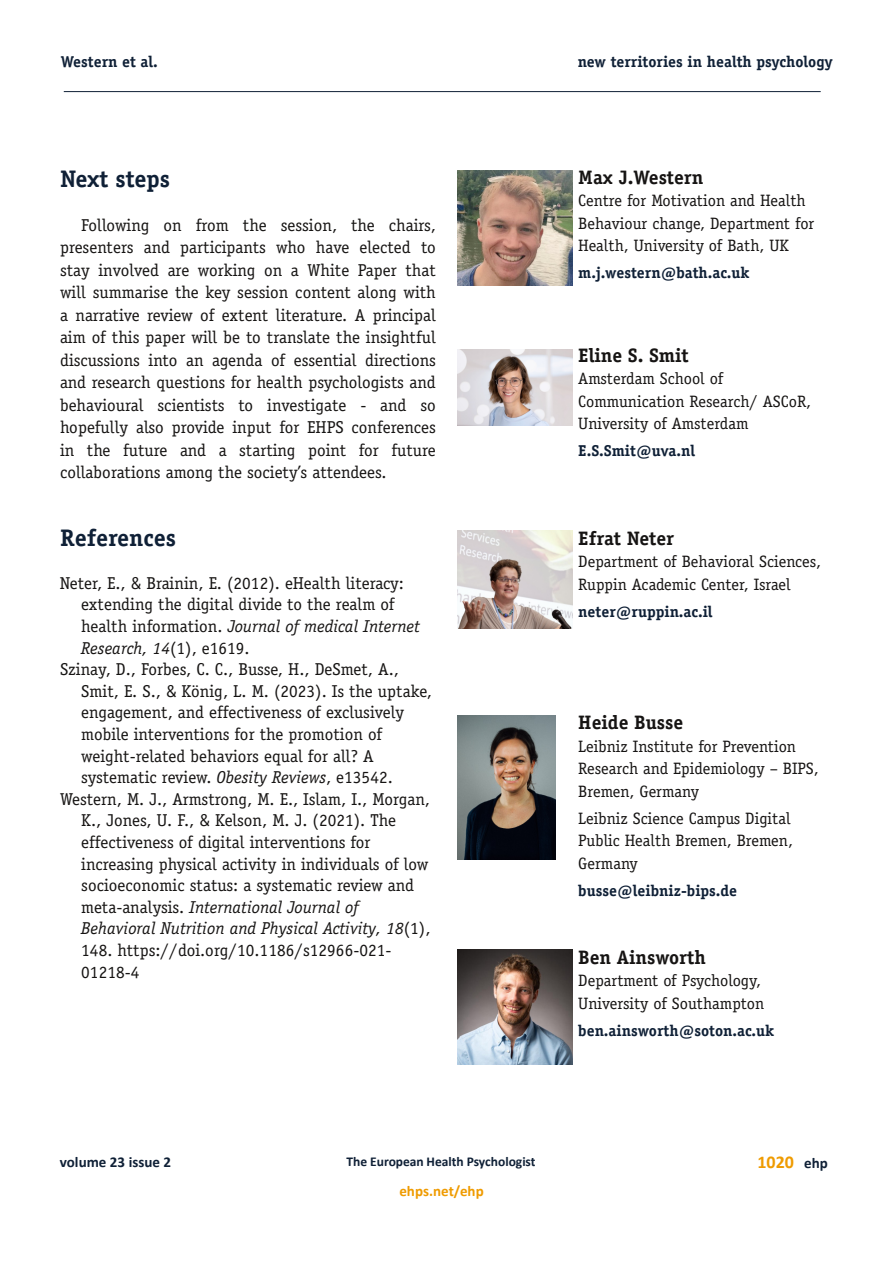
<style>
.page{position:relative;width:893px;height:1263px;background:#fff}
.page>*{position:absolute;margin:0;border:0;box-sizing:border-box;transform-origin:0 0}
.t1{font:700 24px "Officina Serif Std";color:#0f2036}
.t2{font:700 19.5px "Officina Serif Std";color:#161413}
.t3{font:700 18px "Calibri";color:#ef9b00}
.t4{font:17.25px/22.5px "Officina Serif Std";color:#161413;text-align:justify}
.t5{font:italic 17.25px "Officina Serif Std";color:#161413}
.t6{font:16.5px/22.5px "Officina Serif Std";color:#161413}
.t7{font:700 15.75px "Officina Serif Std";color:#0f2036}
.t8{font:700 15px "Calibri";letter-spacing:.005em;color:#0f2036}
.t9{font:700 15px "Calibri";letter-spacing:.005em;color:#ef9b00}
.t10{font:700 13.5px "Calibri";letter-spacing:-.005em;color:#0f2036}
.s1{font-style:normal}
.s2{font-style:italic}
.s3{font-size:15px;color:#0f2036}
</style>
<div class="page">
<hr style="left:64px;top:91px;width:757px;height:1px;background:#0f2036">
<img style="left:457px;top:171px;width:115px;height:115px">
<img style="left:457px;top:349px;width:115px;height:77px">
<img style="left:457px;top:531px;width:115px;height:98px">
<img style="left:457px;top:715px;width:99px;height:144px">
<img style="left:457px;top:949px;width:115px;height:115px">
<p class="t7" style="left:61px;top:55px;width:99px">Western et al.</p>
<p class="t7" style="left:578px;top:55px;width:256px">new territories in health psychology</p>
<h1 class="t1" style="left:60px;top:170px;width:112px">Next steps</h1>
<p class="t4" style="left:60px;top:216px;width:377px;text-indent:21px">Following on from the session, the chairs, presenters and participants who have elected to stay involved are working on a White Paper that will summarise the key session content along with a narrative review of extent literature. A principal aim of this paper will be to translate the insightful discussions into an agenda of essential directions and research questions for health psychologists and behavioural scientists to investigate - and so hopefully also provide input for EHPS conferences in the future and a starting point for future collaborations among the society’s attendees.</p>
<h1 class="t1" style="left:60px;top:529px;width:117px">References</h1>
<p class="t4" style="left:60px;top:574px;width:345px">Neter, E., &amp; Brainin, E. (2012). eHealth literacy:</p>
<p class="t4" style="left:81px;top:595px;width:315px">extending the digital divide to the realm of</p>
<p class="t5" style="left:81px;top:620px;width:340px"><span class="s1">health information.</span> Journal of medical Internet</p>
<p class="t5" style="left:81px;top:641px;width:170px">Research, 14<span class="s1">(1), e1619.</span></p>
<p class="t4" style="left:60px;top:660px;width:340px">Szinay, D., Forbes, C. C., Busse, H., DeSmet, A.,</p>
<p class="t4" style="left:81px;top:682px;width:352px">Smit, E. S., &amp; König, L. M. (2023). Is the uptake,</p>
<p class="t4" style="left:81px;top:703px;width:324px">engagement, and effectiveness of exclusively</p>
<p class="t4" style="left:81px;top:725px;width:302px">mobile interventions for the promotion of</p>
<p class="t4" style="left:81px;top:747px;width:294px">weight‐related behaviors equal for all? A</p>
<p class="t4" style="left:81px;top:768px;width:313px">systematic review. <span class="s2">Obesity Reviews</span>, e13542.</p>
<p class="t4" style="left:60px;top:790px;width:372px">Western, M. J., Armstrong, M. E., Islam, I., Morgan,</p>
<p class="t4" style="left:81px;top:811px;width:316px">K., Jones, U. F., &amp; Kelson, M. J. (2021). The</p>
<p class="t4" style="left:81px;top:833px;width:291px">effectiveness of digital interventions for</p>
<p class="t4" style="left:81px;top:855px;width:349px">increasing physical activity in individuals of low</p>
<p class="t4" style="left:81px;top:876px;width:334px">socioeconomic status: a systematic review and</p>
<p class="t5" style="left:81px;top:900px;width:279px"><span class="s1">meta-analysis.</span> International Journal of</p>
<p class="t5" style="left:81px;top:922px;width:351px">Behavioral Nutrition and Physical Activity, 18<span class="s1">(1),</span></p>
<p class="t4" style="left:81px;top:941px;width:312px">148. https://doi.org/10.1186/s12966-021-</p>
<p class="t4" style="left:81px;top:963px;width:60px">01218-4</p>
<p class="t2" style="left:578px;top:170px;width:127px">Max J.Western</p>
<p class="t6" style="left:578px;top:192px;width:238px">Centre for Motivation and Health<br>Behaviour change, Department for<br>Health, University of Bath, UK</p>
<p class="t7" style="left:578px;top:267px;width:173px">m.j.western@bath.ac.uk</p>
<p class="t2" style="left:578px;top:348px;width:112px">Eline S. Smit</p>
<p class="t6" style="left:578px;top:369px;width:234px">Amsterdam School of<br>Communication Research/ ASCoR,<br>University of Amsterdam</p>
<p class="t7" style="left:578px;top:445px;width:118px">E.S.Smit@uva.nl</p>
<p class="t2" style="left:578px;top:531px;width:97px">Efrat Neter</p>
<p class="t6" style="left:578px;top:552px;width:244px">Department of Behavioral Sciences,<br>Ruppin Academic Center, Israel</p>
<p class="t7" style="left:578px;top:605px;width:136px">neter@ruppin.ac.il</p>
<p class="t2" style="left:578px;top:715px;width:106px">Heide Busse</p>
<p class="t6" style="left:578px;top:737px;width:242px">Leibniz Institute for Prevention<br>Research and Epidemiology – BIPS,<br>Bremen, Germany</p>
<p class="t6" style="left:578px;top:809px;width:216px">Leibniz Science Campus Digital<br>Public Health Bremen, Bremen,<br>Germany</p>
<p class="t7" style="left:578px;top:884px;width:160px">busse@leibniz-bips.de</p>
<p class="t2" style="left:578px;top:950px;width:129px">Ben Ainsworth</p>
<p class="t6" style="left:578px;top:971px;width:187px">Department of Psychology,<br>University of Southampton</p>
<p class="t7" style="left:578px;top:1024px;width:197px">ben.ainsworth@soton.ac.uk</p>
<p class="t8" style="left:60px;top:1155px;width:113px">volume 23 issue 2</p>
<p class="t10" style="left:346px;top:1156px;width:191px">The European Health Psychologist</p>
<p class="t3" style="left:757px;top:1155px;width:72px">1020 <span class="s3">ehp</span></p>
<p class="t9" style="left:399px;top:1185px;width:86px">ehps.net/ehp</p>
</div>
